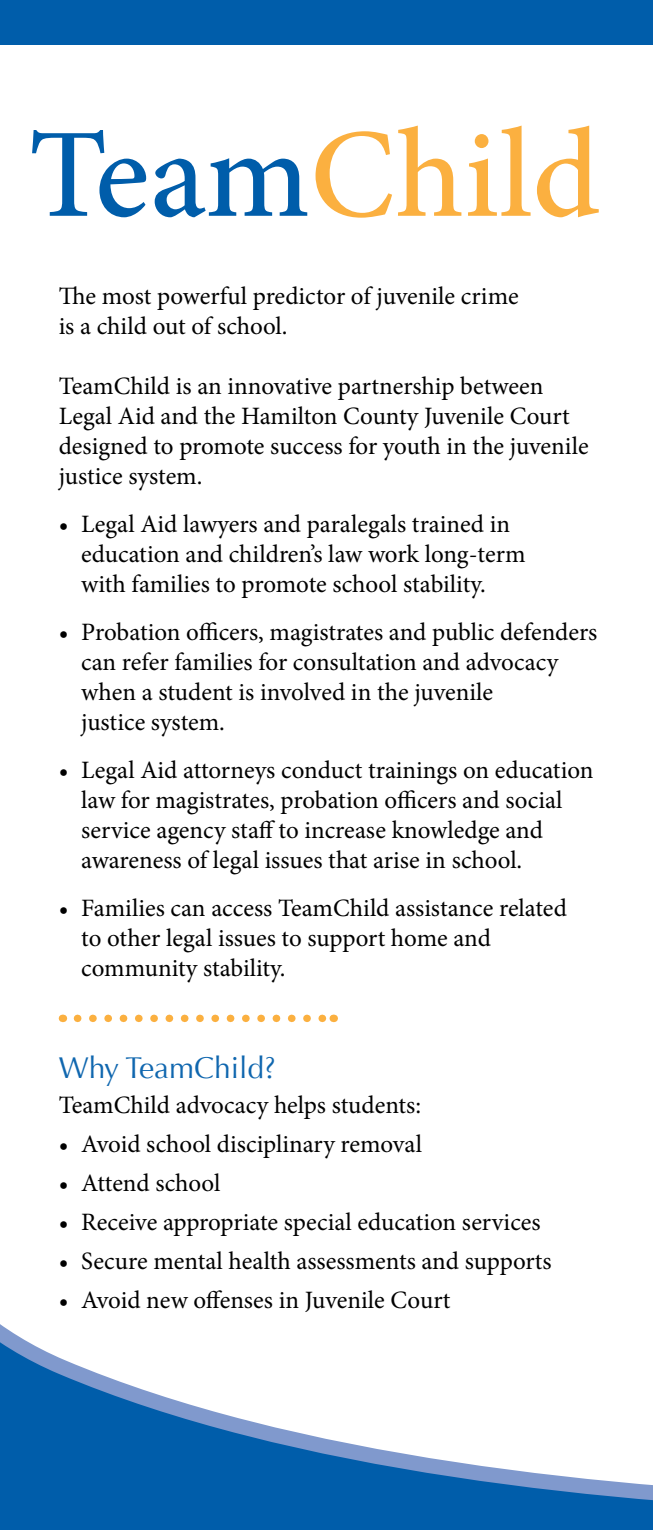
<style>
.page{position:relative;width:653px;height:1530px;background:#fff}
.page>*{position:absolute;margin:0;border:0;box-sizing:border-box;transform-origin:0 0}
.t1{font:500 127px "Minion Pro";color:#fbb040}
.t2{font:30px "Optima";color:#1067af}
.t3{font:25px/30px "Minion Pro";color:#000}
.s1{color:#005daa}
</style>
<div class="page">
<svg style="left:0;top:1014px;width:652px;height:516px"></svg>
<svg style="left:77px;top:1015px;width:248px;height:7px"></svg>
<div style="left:0;top:0;width:652px;height:45px;background:#005daa"></div>
<h1 class="t1" style="left:28px;top:89px;width:572px"><span class="s1">Team</span>Child</h1>
<p class="t3" style="left:59px;top:282px;width:461px">The most powerful predictor of juvenile crime is a child out of school.</p>
<p class="t3" style="left:59px;top:372px;width:531px">TeamChild is an innovative partnership between Legal Aid and the Hamilton County Juvenile Court designed to promote success for youth in the juvenile justice system.</p>
<p class="t3" style="left:81px;top:510px;width:446px;text-indent:-22px">• Legal Aid lawyers and paralegals trained in education and children’s law work long-term with families to promote school stability.</p>
<p class="t3" style="left:81px;top:618px;width:517px;text-indent:-22px">• Probation officers, magistrates and public defenders can refer families for consultation and advocacy when a student is involved in the juvenile<br>justice system.</p>
<p class="t3" style="left:81px;top:756px;width:513px;text-indent:-22px">• Legal Aid attorneys conduct trainings on education law for magistrates, probation officers and social service agency staff to increase knowledge and awareness of legal issues that arise in school.</p>
<p class="t3" style="left:81px;top:894px;width:487px;text-indent:-22px">• Families can access TeamChild assistance related to other legal issues to support home and community stability.</p>
<p class="t2" style="left:59px;top:1051px;width:219px">Why TeamChild?</p>
<p class="t3" style="left:59px;top:1090px;width:364px">TeamChild advocacy helps students:</p>
<p class="t3" style="left:59px;top:1129px;width:365px">• Avoid school disciplinary removal</p>
<p class="t3" style="left:59px;top:1168px;width:163px">• Attend school</p>
<p class="t3" style="left:59px;top:1207px;width:483px">• Receive appropriate special education services</p>
<p class="t3" style="left:59px;top:1246px;width:494px">• Secure mental health assessments and supports</p>
<p class="t3" style="left:59px;top:1285px;width:393px">• Avoid new offenses in Juvenile Court</p>
</div>
